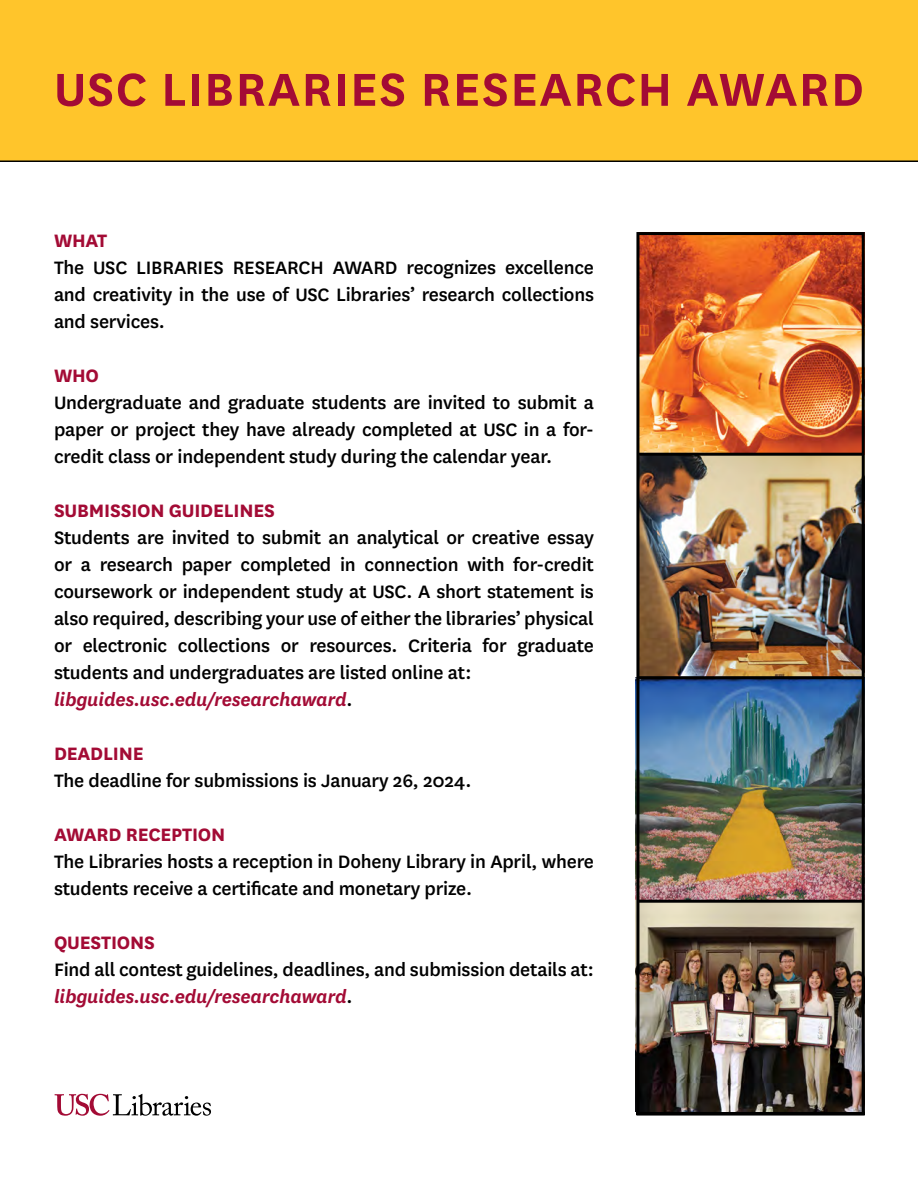
<style>
.page{position:relative;width:918px;height:1188px;background:#fff}
.page>*{position:absolute;margin:0;border:0;box-sizing:border-box;transform-origin:0 0}
.t1{font:600 54px "National";letter-spacing:.025em;color:#a30b35}
.t2{font:500 21px/27px "National";letter-spacing:-.01em;color:#000}
.t3{font:700 21px "National";letter-spacing:-.01em;color:#a30b35}
.s1{font-weight:600;font-style:italic;color:#a30b35}
</style>
<div class="page">
<div style="left:0;top:0;width:918px;height:162px;background:#ffc52b"></div>
<img style="left:640px;top:236px;width:221px;height:440px">
<img style="left:640px;top:679px;width:221px;height:433px">
<div style="left:636px;top:232px;width:229px;height:884px;border:3px solid #000"></div>
<hr style="left:639px;top:453px;width:225px;height:3px;background:#000">
<hr style="left:639px;top:676px;width:225px;height:3px;background:#000">
<hr style="left:639px;top:900px;width:225px;height:3px;background:#000">
<svg style="left:55px;top:1094px;width:156px;height:22px"></svg>
<h1 class="t1" style="left:54px;top:52px;width:812px">USC LIBRARIES RESEARCH AWARD</h1>
<p class="t3" style="left:54px;top:225px;width:55px">WHAT</p>
<p class="t2" style="left:54px;top:253px;width:542px;text-align:justify">The USC LIBRARIES RESEARCH AWARD recognizes excellence and creativity in the use of USC Libraries’ research collections and services.</p>
<p class="t3" style="left:54px;top:360px;width:47px">WHO</p>
<p class="t2" style="left:54px;top:388px;width:542px;text-align:justify">Undergraduate and graduate students are invited to submit a paper or project they have already completed at USC in a for&shy;credit class or independent study during the calendar year.</p>
<p class="t3" style="left:54px;top:495px;width:223px">SUBMISSION GUIDELINES</p>
<p class="t2" style="left:54px;top:523px;width:542px">Students are invited to submit an analytical or creative essay or a research paper completed in connection with for-credit coursework or independent study at USC. A short statement is also required, describing your use of either the libraries’ physical or electronic collections or resources. Criteria for graduate students and undergraduates are listed online at: <span class="s1">libguides.usc.edu/researchaward</span>.</p>
<p class="t3" style="left:54px;top:738px;width:91px">DEADLINE</p>
<p class="t2" style="left:54px;top:766px;width:419px">The deadline for submissions is January 26, 2024.</p>
<p class="t3" style="left:54px;top:819px;width:173px">AWARD RECEPTION</p>
<p class="t2" style="left:54px;top:847px;width:542px">The Libraries hosts a reception in Doheny Library in April, where students receive a certificate and monetary prize.</p>
<p class="t3" style="left:54px;top:927px;width:102px">QUESTIONS</p>
<p class="t2" style="left:54px;top:955px;width:541px">Find all contest guidelines, deadlines, and submission details at: <span class="s1">libguides.usc.edu/researchaward</span>.</p>
</div>
